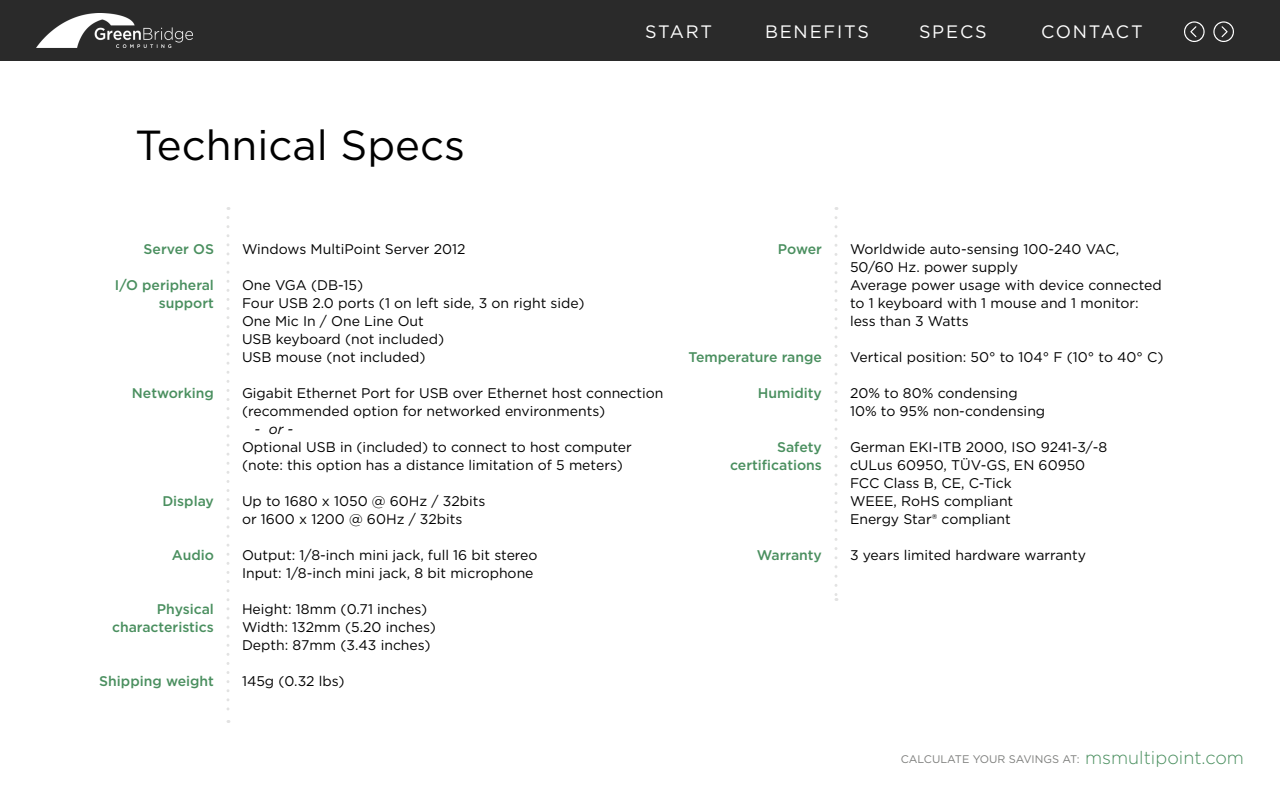
<style>
.page{position:relative;width:1280px;height:800px;background:#fff}
.page>*{position:absolute;margin:0;border:0;box-sizing:border-box;transform-origin:0 0}
.t1{font:42px "Gotham";color:#000}
.t2{font:18px "Gotham";letter-spacing:.1em;color:#fff}
.t3{font:14px/18px "Gotham";color:#000}
.t4{font:500 14px "Gotham";color:#4a8f5f}
.t5{font:italic 14px "Gotham";color:#000}
.t6{font:11px "Gotham";color:#7d7e7c}
.s1{font-weight:300;font-size:18px;color:#4a8f5f}
</style>
<div class="page">
<div style="left:0;top:0;width:1280px;height:61px;background:#2a2a2a"></div>
<img style="left:36px;top:14px;width:157px;height:33px">
<svg style="left:1213px;top:21px;width:21px;height:21px"></svg>
<svg style="left:1184px;top:21px;width:21px;height:21px"></svg>
<svg style="left:227px;top:217px;width:2px;height:506px"></svg>
<svg style="left:835px;top:218px;width:2px;height:383px"></svg>
<p class="t1" style="left:135px;top:118px;width:331px">Technical Specs</p>
<p class="t2" style="left:645px;top:20px;width:69px">START</p>
<p class="t2" style="left:765px;top:20px;width:105px">BENEFITS</p>
<p class="t2" style="left:919px;top:20px;width:69px">SPECS</p>
<p class="t2" style="left:1041px;top:20px;width:103px">CONTACT</p>
<p class="t4" style="left:144px;top:240px;width:72px">Server OS</p>
<p class="t4" style="left:115px;top:276px;width:101px">I/O peripheral</p>
<p class="t4" style="left:159px;top:294px;width:57px">support</p>
<p class="t4" style="left:132px;top:384px;width:84px">Networking</p>
<p class="t4" style="left:162px;top:492px;width:53px">Display</p>
<p class="t4" style="left:172px;top:546px;width:44px">Audio</p>
<p class="t4" style="left:157px;top:600px;width:59px">Physical</p>
<p class="t4" style="left:112px;top:618px;width:103px">characteristics</p>
<p class="t4" style="left:99px;top:672px;width:116px">Shipping weight</p>
<p class="t3" style="left:242px;top:240px;width:225px">Windows MultiPoint Server 2012</p>
<p class="t3" style="left:242px;top:276px;width:123px">One VGA (DB-15)</p>
<p class="t3" style="left:242px;top:294px;width:344px">Four USB 2.0 ports (1 on left side, 3 on right side)</p>
<p class="t3" style="left:242px;top:312px;width:183px">One Mic In / One Line Out</p>
<p class="t3" style="left:242px;top:330px;width:204px">USB keyboard (not included)</p>
<p class="t3" style="left:242px;top:348px;width:185px">USB mouse (not included)</p>
<p class="t3" style="left:242px;top:384px;width:423px">Gigabit Ethernet Port for USB over Ethernet host connection (recommended option for networked environments)</p>
<p class="t5" style="left:255px;top:420px;width:40px">- or -</p>
<p class="t3" style="left:242px;top:438px;width:391px">Optional USB in (included) to connect to host computer (note: this option has a distance limitation of 5 meters)</p>
<p class="t3" style="left:242px;top:492px;width:245px">Up to 1680 x 1050 @ 60Hz / 32bits</p>
<p class="t3" style="left:242px;top:510px;width:222px">or 1600 x 1200 @ 60Hz / 32bits</p>
<p class="t3" style="left:242px;top:546px;width:297px">Output: 1/8-inch mini jack, full 16 bit stereo</p>
<p class="t3" style="left:242px;top:564px;width:293px">Input: 1/8-inch mini jack, 8 bit microphone</p>
<p class="t3" style="left:242px;top:600px;width:187px">Height: 18mm (0.71 inches)</p>
<p class="t3" style="left:242px;top:618px;width:195px">Width: 132mm (5.20 inches)</p>
<p class="t3" style="left:242px;top:636px;width:190px">Depth: 87mm (3.43 inches)</p>
<p class="t3" style="left:242px;top:672px;width:104px">145g (0.32 lbs)</p>
<p class="t4" style="left:778px;top:240px;width:46px">Power</p>
<p class="t4" style="left:689px;top:348px;width:135px">Temperature range</p>
<p class="t4" style="left:758px;top:384px;width:66px">Humidity</p>
<p class="t4" style="left:777px;top:438px;width:46px">Safety</p>
<p class="t4" style="left:730px;top:456px;width:93px">certifications</p>
<p class="t4" style="left:757px;top:546px;width:67px">Warranty</p>
<p class="t3" style="left:850px;top:240px;width:271px">Worldwide auto-sensing 100-240 VAC,</p>
<p class="t3" style="left:850px;top:258px;width:170px">50/60 Hz. power supply</p>
<p class="t3" style="left:850px;top:276px;width:313px">Average power usage with device connected</p>
<p class="t3" style="left:850px;top:294px;width:290px">to 1 keyboard with 1 mouse and 1 monitor:</p>
<p class="t3" style="left:850px;top:312px;width:120px">less than 3 Watts</p>
<p class="t3" style="left:850px;top:348px;width:315px">Vertical position: 50° to 104° F (10° to 40° C)</p>
<p class="t3" style="left:850px;top:384px;width:169px">20% to 80% condensing</p>
<p class="t3" style="left:850px;top:402px;width:197px">10% to 95% non-condensing</p>
<p class="t3" style="left:850px;top:438px;width:259px">German EKI-ITB 2000, ISO 9241-3/-8</p>
<p class="t3" style="left:850px;top:456px;width:237px">cULus 60950, TÜV-GS, EN 60950</p>
<p class="t3" style="left:850px;top:474px;width:163px">FCC Class B, CE, C-Tick</p>
<p class="t3" style="left:850px;top:492px;width:165px">WEEE, RoHS compliant</p>
<p class="t3" style="left:850px;top:510px;width:162px">Energy Star® compliant</p>
<p class="t3" style="left:850px;top:546px;width:238px">3 years limited hardware warranty</p>
<p class="t6" style="left:901px;top:752px;width:345px">CALCULATE YOUR SAVINGS AT: <span class="s1">msmultipoint.com</span></p>
</div>
